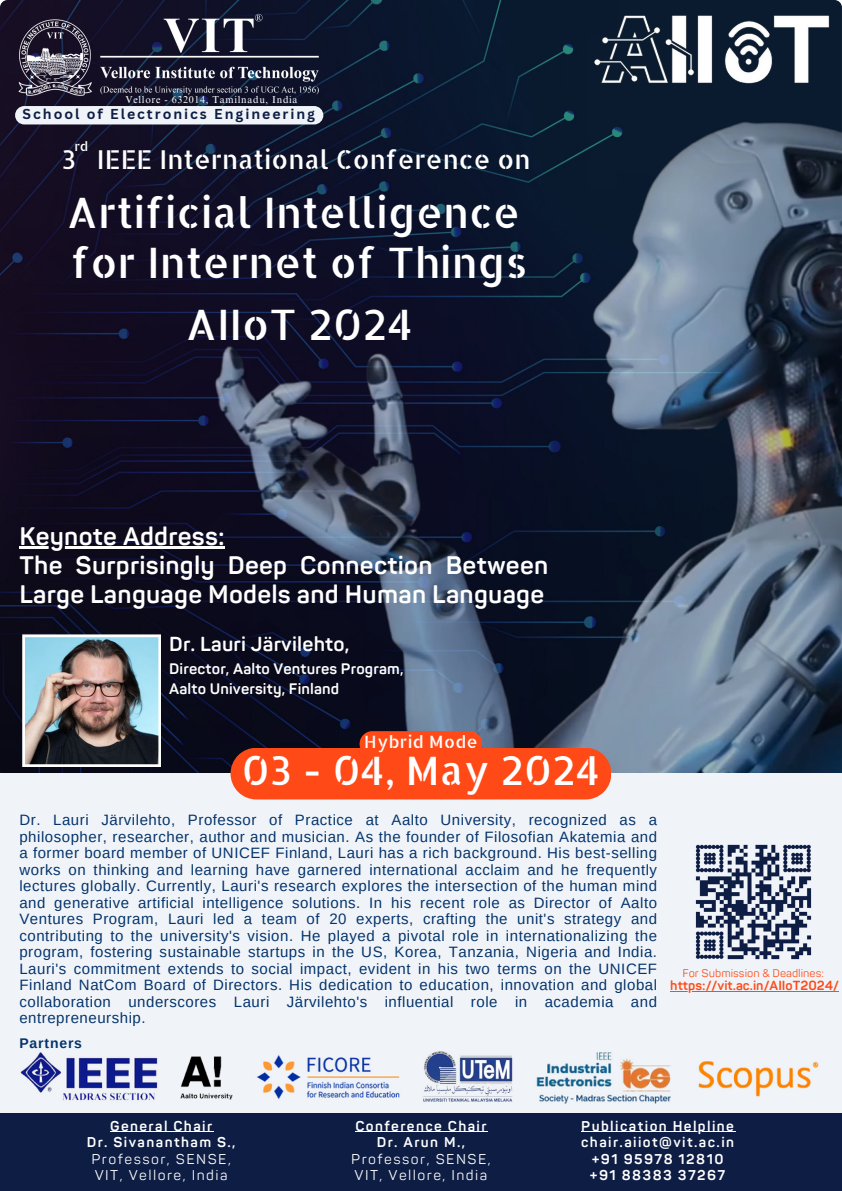
<style>
.page{position:relative;width:842px;height:1191px;background:#fff}
.page>*{position:absolute;margin:0;border:0;box-sizing:border-box;transform-origin:0 0}
.t1{font:42px/50.2px "Allerta Stencil";color:#fff}
.t2{font:40px "Allerta Stencil";color:#fff}
.t3{font:26px "Allerta Stencil";color:#fff}
.t4{font:700 25px/29.2px "Panton";letter-spacing:.01em;color:#fff}
.t5{font:700 20px "Panton";letter-spacing:.01em;color:#fff}
.t6{font:17px "Allerta Stencil";letter-spacing:.03em;color:#fff}
.t7{font:15px/16.5px "Arimo";letter-spacing:.035em;color:#05346c;text-align:justify}
.t8{font:700 15px/20.2px "Panton";letter-spacing:.01em;color:#fff}
.t9{font:700 14px/16.5px "Panton";letter-spacing:.1em;color:#fff;text-align:center}
.t10{font:14px "Panton";letter-spacing:.1em;color:#fff}
.t11{font:700 14px "Canva Sans";letter-spacing:.14em;color:#0e1d44}
.t12{font:700 14px "Arimo";letter-spacing:.06em;color:#05346c}
.t13{font:700 13px "Panton";color:#ff4a17}
.t14{font:13px "Allerta Stencil";color:#fff}
.t15{font:11px "Panton";color:#ff4a17}
.t16{font:10px "Times NRMT Pro";letter-spacing:.07em;color:#fff}
.s1{font-weight:400}
</style>
<div class="page">
<img style="left:0;top:0;width:842px;height:888px;border-radius:8px">
<img style="left:161px;top:112px;width:681px;height:661px">
<div style="left:0;top:773px;width:842px;height:417px;background:#f0f4f8"></div>
<div style="left:0;top:1112px;width:842px;height:78px;background:#0e1d44"></div>
<img style="left:14px;top:11px;width:306px;height:85px">
<img style="left:591px;top:11px;width:241px;height:74px">
<div style="left:15px;top:106px;width:308px;height:18px;background:#f0f4f8;border-radius:9px"></div>
<img style="left:695px;top:844px;width:117px;height:116px">
<hr style="left:670px;top:990px;width:169px;height:1px;background:#ff4a17">
<img style="left:20px;top:1052px;width:138px;height:49px">
<img style="left:257px;top:1055px;width:143px;height:44px">
<img style="left:423px;top:1051px;width:90px;height:51px">
<img style="left:536px;top:1052px;width:135px;height:52px">
<img style="left:698px;top:1061px;width:121px;height:36px">
<img style="left:180px;top:1056px;width:53px;height:44px">
<div style="left:231px;top:747px;width:380px;height:52px;background:#ff4a17"></div>
<div style="left:360px;top:731px;width:122px;height:25px;background:#ff4a17;border-radius:13px"></div>
<img style="left:22px;top:634px;width:139px;height:133px">
<hr style="left:581px;top:1131px;width:154px;height:1px;background:#fff">
<hr style="left:110px;top:1131px;width:104px;height:1px;background:#fff">
<hr style="left:355px;top:1131px;width:133px;height:1px;background:#fff">
<hr style="left:19px;top:546px;width:206px;height:2px;background:#fff">
<h6 class="t16" style="left:126px;top:96px;width:174px">Vellore - 632014, Tamilnadu, India</h6>
<p class="t11" style="left:23px;top:104px;width:294px">School of Electronics Engineering</p>
<p class="t14" style="left:74px;top:138px;width:15px">rd</p>
<p class="t3" style="left:61px;top:142px;width:471px">3 IEEE International Conference on</p>
<p class="t1" style="left:67px;top:186px;width:462px">Artificial Intelligence for Internet of Things</p>
<h5 class="t1" style="left:186px;top:299px;width:228px">AIIoT 2024</h5>
<h6 class="t4" style="left:19px;top:522px;width:530px">Keynote Address:<br>The Surprisingly Deep Connection Between<br>Large Language Models and Human Language</h6>
<h6 class="t5" style="left:169px;top:632px;width:182px">Dr. Lauri Järvilehto,</h6>
<h6 class="t8" style="left:169px;top:659px;width:236px">Director, Aalto Ventures Program,<br>Aalto University, Finland</h6>
<h4 class="t6" style="left:364px;top:730px;width:115px">Hybrid Mode</h4>
<h5 class="t2" style="left:242px;top:743px;width:360px">03 - 04, May 2024</h5>
<h6 class="t7" style="left:19px;top:811px;width:639px">Dr. Lauri Järvilehto, Professor of Practice at Aalto University, recognized as a philosopher, researcher, author and musician. As the founder of Filosofian Akatemia and a former board member of UNICEF Finland, Lauri has a rich background. His best-selling works on thinking and learning have garnered international acclaim and he frequently lectures globally. Currently, Lauri's research explores the intersection of the human mind and generative artificial intelligence solutions. In his recent role as Director of Aalto Ventures Program, Lauri led a team of 20 experts, crafting the unit's strategy and contributing to the university's vision. He played a pivotal role in internationalizing the program, fostering sustainable startups in the US, Korea, Tanzania, Nigeria and India.<br>Lauri's commitment extends to social impact, evident in his two terms on the UNICEF Finland NatCom Board of Directors. His dedication to education, innovation and global collaboration underscores Lauri Järvilehto's influential role in academia and entrepreneurship.</h6>
<p class="t12" style="left:19px;top:1035px;width:64px">Partners</p>
<h5 class="t15" style="left:682px;top:966px;width:143px">For Submission &amp; Deadlines:</h5>
<h3 class="t13" style="left:670px;top:977px;width:170px">https://vit.ac.in/AIIoT2024/</h3>
<p class="t9" style="left:87px;top:1118px;width:150px">General Chair<br>Dr. Sivanantham S.,<br><span class="s1">Professor, SENSE,</span></p>
<p class="t10" style="left:95px;top:1167px;width:134px">VIT, Vellore, India</p>
<p class="t9" style="left:351px;top:1118px;width:141px">Conference Chair<br>Dr. Arun M.,<br><span class="s1">Professor, SENSE,</span></p>
<p class="t10" style="left:355px;top:1167px;width:134px">VIT, Vellore, India</p>
<h6 class="t9" style="left:581px;top:1118px;width:155px">Publication Helpline chair.aiiot@vit.ac.in +91 95978 12810</h6>
<p class="t9" style="left:590px;top:1167px;width:137px">+91 88383 37267</p>
</div>
